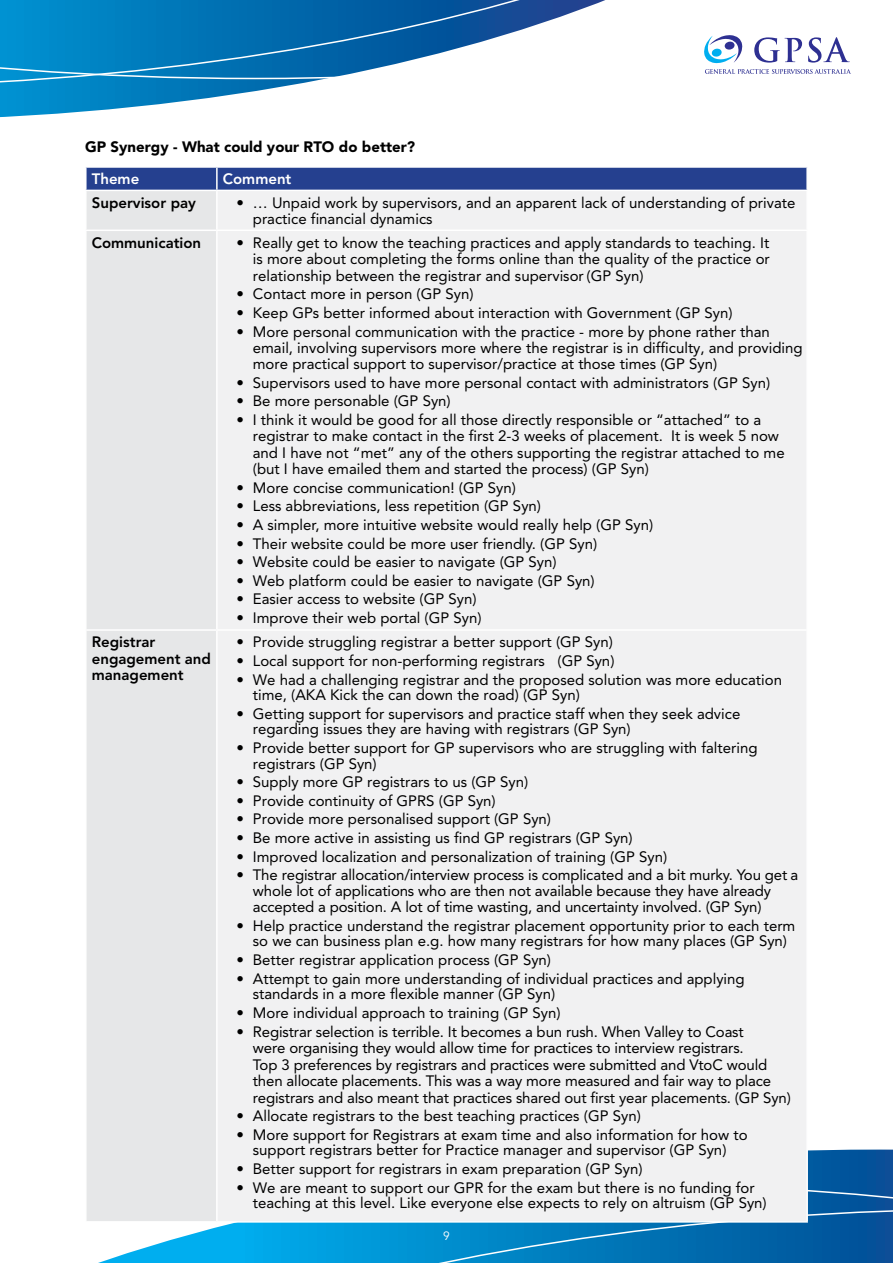
<style>
.page{position:relative;width:893px;height:1263px;background:#fff}
.page>*{position:absolute;margin:0;border:0;box-sizing:border-box;transform-origin:0 0}
.t1{font:15px/15.5px "Avenir";color:#000}
.t2{font:800 15px/16.5px "Avenir";color:#000}
.t3{font:900 15px "Avenir LT Std";color:#000}
.t4{font:800 15px "Avenir";color:#fff}
.t5{font:12px "Avenir";color:#fff}
</style>
<div class="page">
<svg style="left:808px;top:1149px;width:85px;height:34px;background:#09579d"></svg>
<svg style="left:808px;top:1183px;width:85px;height:25px;background:#115ea1"></svg>
<svg style="left:98px;top:1208px;width:795px;height:55px;background:#1b8dc9"></svg>
<svg style="left:0;top:88px;width:273px;height:30px"></svg>
<svg style="left:0;top:0;width:803px;height:88px"></svg>
<svg style="left:704px;top:35px;width:38px;height:28px"></svg>
<svg style="left:705px;top:69px;width:146px;height:5px"></svg>
<svg style="left:754px;top:37px;width:48px;height:26px"></svg>
<svg style="left:808px;top:37px;width:42px;height:26px"></svg>
<div style="left:87px;top:168px;width:719px;height:22px;background:#25408f"></div>
<div style="left:87px;top:191px;width:129px;height:1030px;background:#e6e7e8"></div>
<div style="left:218px;top:191px;width:588px;height:1030px;background:#f1f1f2"></div>
<hr style="left:216px;top:168px;width:2px;height:22px;background:#fff">
<hr style="left:85px;top:230px;width:132px;height:1px;background:#fff">
<hr style="left:217px;top:230px;width:591px;height:1px;background:#fff">
<hr style="left:85px;top:629px;width:132px;height:2px;background:#fff">
<hr style="left:217px;top:629px;width:591px;height:2px;background:#fff">
<hr style="left:85px;top:1221px;width:132px;height:1px;background:#fff">
<hr style="left:217px;top:1221px;width:591px;height:1px;background:#fff">
<hr style="left:216px;top:631px;width:2px;height:590px;background:#fff">
<hr style="left:806px;top:631px;width:2px;height:590px;background:#fff">
<p class="t3" style="left:85px;top:137px;width:332px">GP Synergy - What could your RTO do better?</p>
<p class="t4" style="left:92px;top:170px;width:49px">Theme</p>
<p class="t4" style="left:223px;top:170px;width:70px">Comment</p>
<p class="t2" style="left:92px;top:194px;width:106px">Supervisor pay</p>
<p class="t1" style="left:253px;top:195px;width:544px;line-height:16px;text-indent:-16px">• … Unpaid work by supervisors, and an apparent lack of understanding of private practice financial dynamics</p>
<p class="t2" style="left:92px;top:234px;width:111px">Communication</p>
<p class="t1" style="left:253px;top:234px;width:518px;line-height:16.5px;text-align:justify;text-indent:-16px">• Really get to know the teaching practices and apply standards to teaching. It is more about completing the forms online than the quality of the practice or relationship between the registrar and supervisor (GP Syn)</p>
<p class="t1" style="left:236px;top:286px;width:239px">• Contact more in person (GP Syn)</p>
<p class="t1" style="left:236px;top:305px;width:498px">• Keep GPs better informed about interaction with Government (GP Syn)</p>
<p class="t1" style="left:253px;top:323px;width:551px;line-height:16.2px;text-indent:-16px">• More personal communication with the practice - more by phone rather than email, involving supervisors more where the registrar is in difficulty, and providing more practical support to supervisor/practice at those times (GP Syn)</p>
<p class="t1" style="left:236px;top:375px;width:535px">• Supervisors used to have more personal contact with administrators (GP Syn)</p>
<p class="t1" style="left:236px;top:393px;width:216px">• Be more personable (GP Syn)</p>
<p class="t1" style="left:253px;top:412px;width:533px;line-height:16.4px;text-indent:-16px">• I think it would be good for all those directly responsible or “attached” to a registrar to make contact in the first 2-3 weeks of placement. It is week 5 now and I have not “met” any of the others supporting the registrar attached to me (but I have emailed them and started the process) (GP Syn)</p>
<p class="t1" style="left:236px;top:480px;width:281px">• More concise communication! (GP Syn)</p>
<p class="t1" style="left:236px;top:498px;width:306px">• Less abbreviations, less repetition (GP Syn)</p>
<p class="t1" style="left:236px;top:517px;width:418px">• A simpler, more intuitive website would really help (GP Syn)</p>
<p class="t1" style="left:236px;top:536px;width:362px">• Their website could be more user friendly. (GP Syn)</p>
<p class="t1" style="left:236px;top:554px;width:322px">• Website could be easier to navigate (GP Syn)</p>
<p class="t1" style="left:236px;top:573px;width:360px">• Web platform could be easier to navigate (GP Syn)</p>
<p class="t1" style="left:236px;top:591px;width:242px">• Easier access to website (GP Syn)</p>
<p class="t1" style="left:236px;top:610px;width:247px">• Improve their web portal (GP Syn)</p>
<p class="t2" style="left:92px;top:634px;width:121px">Registrar engagement and management</p>
<p class="t1" style="left:236px;top:635px;width:378px">• Provide struggling registrar a better support (GP Syn)</p>
<p class="t1" style="left:236px;top:653px;width:380px">• Local support for non-performing registrars (GP Syn)</p>
<p class="t1" style="left:253px;top:672px;width:531px;text-indent:-16px">• We had a challenging registrar and the proposed solution was more education time, (AKA Kick the can down the road) (GP Syn)</p>
<p class="t1" style="left:253px;top:706px;width:489px;text-indent:-16px">• Getting support for supervisors and practice staff when they seek advice regarding issues they are having with registrars (GP Syn)</p>
<p class="t1" style="left:253px;top:740px;width:506px;text-indent:-16px">• Provide better support for GP supervisors who are struggling with faltering registrars (GP Syn)</p>
<p class="t1" style="left:236px;top:774px;width:293px">• Supply more GP registrars to us (GP Syn)</p>
<p class="t1" style="left:236px;top:793px;width:261px">• Provide continuity of GPRS (GP Syn)</p>
<p class="t1" style="left:236px;top:811px;width:316px">• Provide more personalised support (GP Syn)</p>
<p class="t1" style="left:236px;top:830px;width:398px">• Be more active in assisting us find GP registrars (GP Syn)</p>
<p class="t1" style="left:236px;top:849px;width:432px">• Improved localization and personalization of training (GP Syn)</p>
<p class="t1" style="left:253px;top:867px;width:547px;line-height:16px;text-indent:-16px">• The registrar allocation/interview process is complicated and a bit murky. You get a whole lot of applications who are then not available because they have already accepted a position. A lot of time wasting, and uncertainty involved. (GP Syn)</p>
<p class="t1" style="left:236px;top:918px;width:560px;text-align:center">• Help practice understand the registrar placement opportunity prior to each term so we can business plan e.g. how many registrars for how many places (GP Syn)</p>
<p class="t1" style="left:236px;top:952px;width:316px">• Better registrar application process (GP Syn)</p>
<p class="t1" style="left:253px;top:971px;width:493px;text-indent:-16px">• Attempt to gain more understanding of individual practices and applying standards in a more flexible manner (GP Syn)</p>
<p class="t1" style="left:236px;top:1005px;width:326px">• More individual approach to training (GP Syn)</p>
<p class="t1" style="left:253px;top:1023px;width:539px;line-height:16.5px;text-indent:-16px">• Registrar selection is terrible. It becomes a bun rush. When Valley to Coast<br>were organising they would allow time for practices to interview registrars.<br>Top 3 preferences by registrars and practices were submitted and VtoC would then allocate placements. This was a way more measured and fair way to place registrars and also meant that practices shared out first year placements. (GP Syn)</p>
<p class="t1" style="left:236px;top:1108px;width:406px">• Allocate registrars to the best teaching practices (GP Syn)</p>
<p class="t1" style="left:236px;top:1127px;width:513px;text-align:center">• More support for Registrars at exam time and also information for how to support registrars better for Practice manager and supervisor (GP Syn)</p>
<p class="t1" style="left:236px;top:1161px;width:408px">• Better support for registrars in exam preparation (GP Syn)</p>
<p class="t1" style="left:253px;top:1180px;width:515px;text-indent:-16px">• We are meant to support our GPR for the exam but there is no funding for teaching at this level. Like everyone else expects to rely on altruism (GP Syn)</p>
<p class="t5" style="left:443px;top:1228px;width:8px">9</p>
</div>
